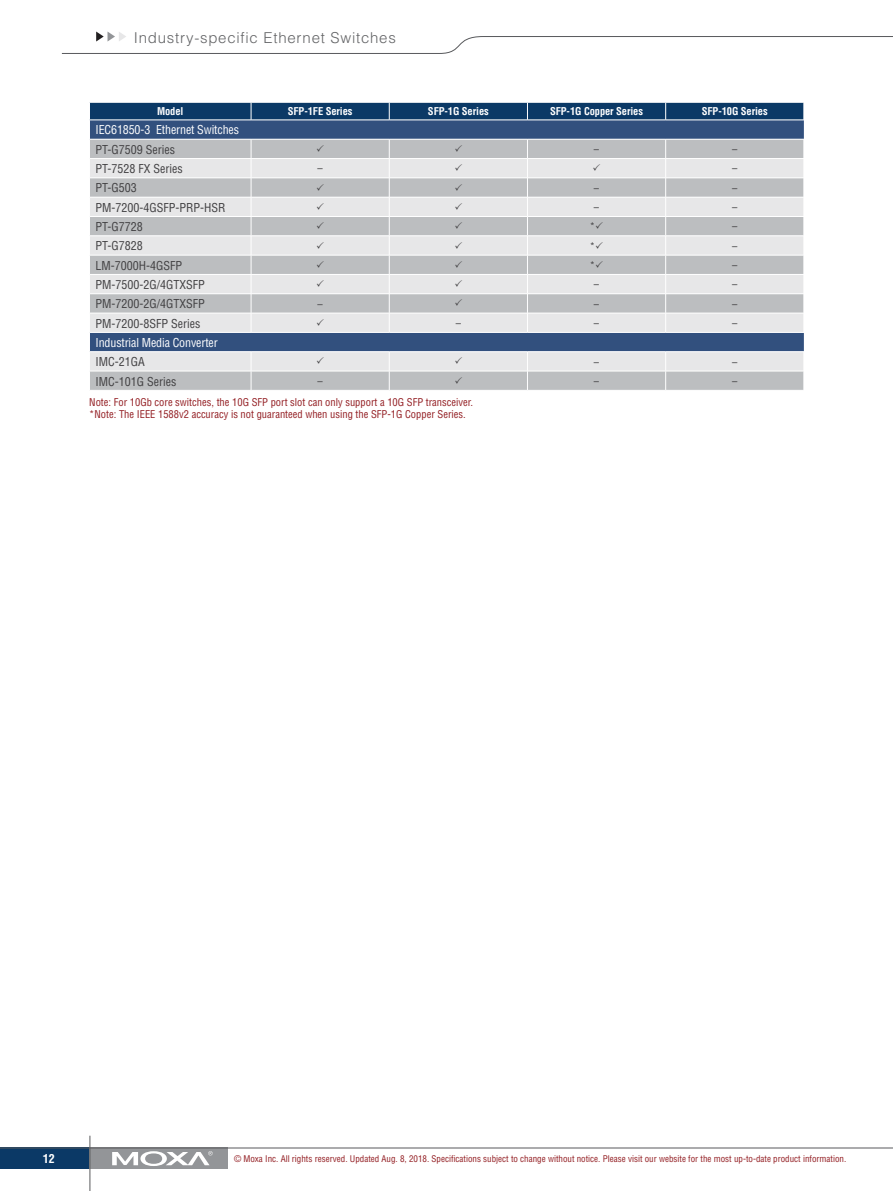
<style>
.page{position:relative;width:893px;height:1191px;background:#fff}
.page>*{position:absolute;margin:0;border:0;box-sizing:border-box;transform-origin:0 0}
.t1{font:300 15px "Helvetica";letter-spacing:.05em;color:#636466}
.t2{font:condensed 12px "Helvetica";color:#414042}
.t3{font:condensed 12px "Helvetica";letter-spacing:-.01em;color:#fff}
.t4{font:700 condensed 12px "Helvetica";color:#fff}
.t5{font:condensed 10.5px/12.6px "Helvetica";color:#931e23}
.t6{font:700 condensed 10.5px "Helvetica";letter-spacing:-.01em;color:#fff}
.t7{font:condensed 10.5px "Helvetica";color:#414042}
.t8{font:condensed 9px "Helvetica";color:#931e23}
</style>
<div class="page">
<svg style="left:61px;top:32px;width:832px;height:22px"></svg>
<div style="left:0;top:1147px;width:90px;height:22px;background:#0b3966"></div>
<div style="left:90px;top:1147px;width:138px;height:22px;background:#939598"></div>
<hr style="left:0;top:1147px;width:893px;height:1px;background:#58595c">
<svg style="left:112px;top:1151px;width:101px;height:15px"></svg>
<hr style="left:90px;top:1135px;width:1px;height:56px;background:#5a5b5d">
<svg style="left:89px;top:102px;width:715px;height:288px;background:#b4bbc5"></svg>
<p class="t1" style="left:134px;top:29px;width:263px">Industry-specific Ethernet Switches</p>
<p class="t6" style="left:157px;top:105px;width:28px">Model</p>
<p class="t6" style="left:288px;top:105px;width:66px">SFP-1FE Series</p>
<p class="t6" style="left:428px;top:105px;width:62px">SFP-1G Series</p>
<p class="t6" style="left:550px;top:105px;width:95px">SFP-1G Copper Series</p>
<p class="t6" style="left:702px;top:105px;width:68px">SFP-10G Series</p>
<p class="t3" style="left:95px;top:123px;width:145px">IEC61850-3 Ethernet Switches</p>
<p class="t2" style="left:95px;top:142px;width:81px">PT-G7509 Series</p>
<p class="t7" style="left:594px;top:143px;width:7px">–</p>
<p class="t7" style="left:732px;top:143px;width:7px">–</p>
<p class="t2" style="left:95px;top:161px;width:89px">PT-7528 FX Series</p>
<p class="t7" style="left:318px;top:162px;width:7px">–</p>
<p class="t7" style="left:732px;top:162px;width:7px">–</p>
<p class="t2" style="left:95px;top:180px;width:43px">PT-G503</p>
<p class="t7" style="left:594px;top:181px;width:7px">–</p>
<p class="t7" style="left:732px;top:181px;width:7px">–</p>
<p class="t2" style="left:95px;top:200px;width:132px">PM-7200-4GSFP-PRP-HSR</p>
<p class="t7" style="left:594px;top:201px;width:7px">–</p>
<p class="t7" style="left:732px;top:201px;width:7px">–</p>
<p class="t2" style="left:95px;top:219px;width:49px">PT-G7728</p>
<p class="t7" style="left:590px;top:220px;width:7px">*</p>
<p class="t7" style="left:732px;top:220px;width:7px">–</p>
<p class="t2" style="left:95px;top:238px;width:49px">PT-G7828</p>
<p class="t7" style="left:590px;top:239px;width:7px">*</p>
<p class="t2" style="left:95px;top:258px;width:88px">LM-7000H-4GSFP</p>
<p class="t7" style="left:590px;top:259px;width:7px">*</p>
<p class="t7" style="left:732px;top:239px;width:7px">–</p>
<p class="t7" style="left:732px;top:259px;width:7px">–</p>
<p class="t2" style="left:95px;top:277px;width:111px">PM-7500-2G/4GTXSFP</p>
<p class="t7" style="left:594px;top:278px;width:7px">–</p>
<p class="t7" style="left:732px;top:278px;width:7px">–</p>
<p class="t2" style="left:95px;top:296px;width:111px">PM-7200-2G/4GTXSFP</p>
<p class="t7" style="left:318px;top:297px;width:7px">–</p>
<p class="t7" style="left:594px;top:297px;width:7px">–</p>
<p class="t7" style="left:732px;top:297px;width:7px">–</p>
<p class="t2" style="left:95px;top:316px;width:106px">PM-7200-8SFP Series</p>
<p class="t7" style="left:456px;top:317px;width:7px">–</p>
<p class="t7" style="left:594px;top:317px;width:7px">–</p>
<p class="t7" style="left:732px;top:317px;width:7px">–</p>
<p class="t3" style="left:95px;top:335px;width:124px">Industrial Media Converter</p>
<p class="t2" style="left:95px;top:354px;width:51px">IMC-21GA</p>
<p class="t7" style="left:594px;top:355px;width:7px">–</p>
<p class="t7" style="left:732px;top:355px;width:7px">–</p>
<p class="t2" style="left:95px;top:374px;width:82px">IMC-101G Series</p>
<p class="t7" style="left:318px;top:374px;width:7px">–</p>
<p class="t7" style="left:594px;top:374px;width:7px">–</p>
<p class="t7" style="left:732px;top:374px;width:7px">–</p>
<p class="t5" style="left:89px;top:395px;width:385px">Note: For 10Gb core switches, the 10G SFP port slot can only support a 10G SFP transceiver. *Note: The IEEE 1588v2 accuracy is not guaranteed when using the SFP-1G Copper Series.</p>
<p class="t4" style="left:43px;top:1151px;width:14px">12</p>
<p class="t8" style="left:234px;top:1153px;width:614px">© Moxa Inc. All rights reserved. Updated Aug. 8, 2018. Specifications subject to change without notice. Please visit our website for the most up-to-date product information.</p>
</div>
